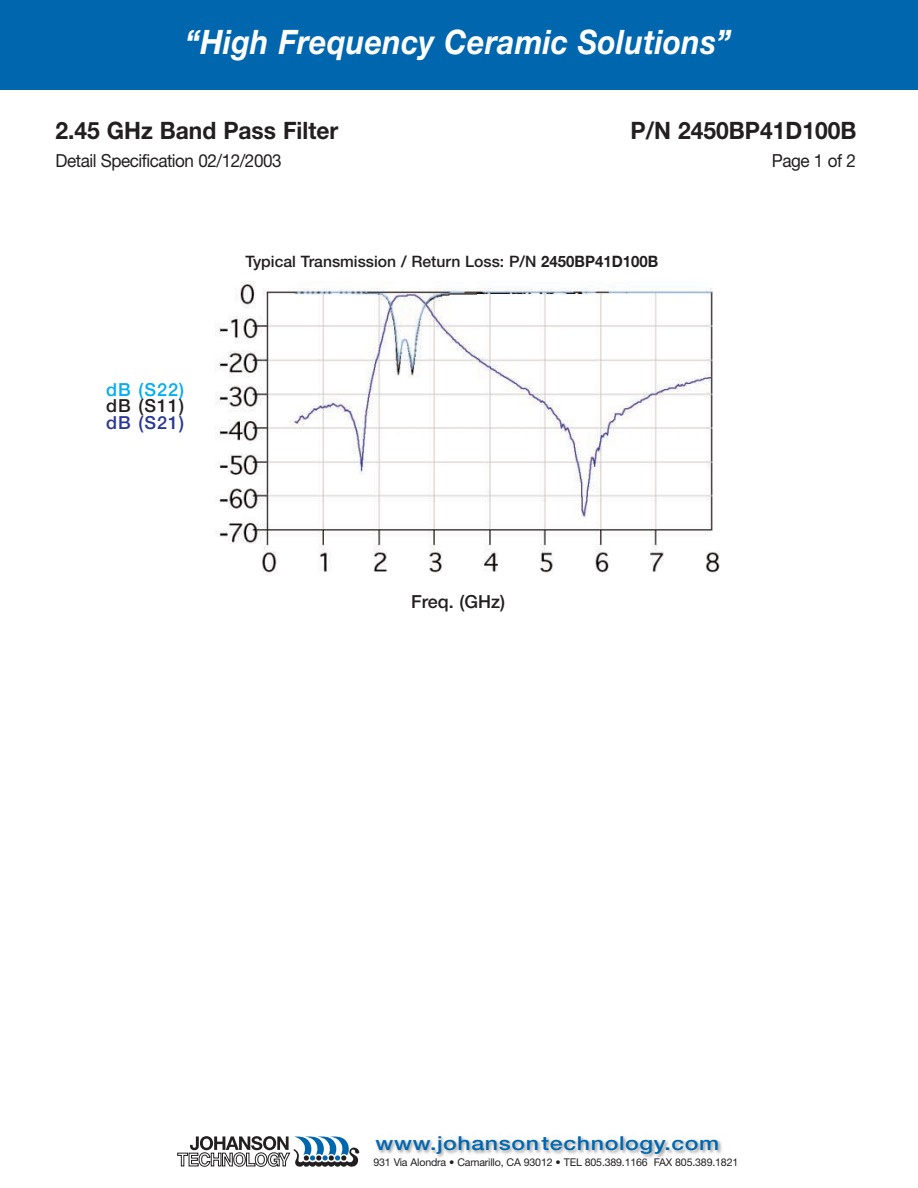
<style>
.page{position:relative;width:918px;height:1188px;background:#fff}
.page>*{position:absolute;margin:0;border:0;box-sizing:border-box;transform-origin:0 0}
.t1{font:italic 700 33.75px "Helvetica Neue";letter-spacing:.01em;color:#fff;scale:.9 1}
.t2{font:700 24px "Helvetica Neue";color:#231f20;scale:.95 1}
.t3{font:500 19.2px "Helvetica Neue";letter-spacing:.03em;color:#0066ae;scale:1.2 1}
.t4{font:18px "Helvetica Neue";letter-spacing:-.03em;color:#231f20;scale:.95 1}
.t5{font:500 18px "Helvetica Neue";color:#231f20}
.t6{font:500 18px "Helvetica Neue";color:#00aeef}
.t7{font:500 18px "Helvetica Neue";color:#293795}
.t8{font:500 15.75px "Helvetica Neue";color:#231f20}
.t9{font:10.65px "Helvetica Neue";letter-spacing:-.015em;color:#231f20}
.s1{font-weight:700}
</style>
<div class="page">
<div style="left:0;top:0;width:918px;height:90px;background:#0066ae"></div>
<img style="left:376px;top:1136px;width:346px;height:23px">
<svg style="left:177px;top:1136px;width:182px;height:31px"></svg>
<img style="left:215px;top:281px;width:505px;height:292px">
<h1 class="t1" style="left:185px;top:30px;width:608px">“High Frequency Ceramic Solutions”</h1>
<h2 class="t2" style="left:56px;top:122px;width:299px">2.45 GHz Band Pass Filter</h2>
<h2 class="t2" style="left:631px;top:122px;width:239px">P/N 2450BP41D100B</h2>
<h3 class="t4" style="left:56px;top:154px;width:239px">Detail Specification 02/12/2003</h3>
<h3 class="t4" style="left:772px;top:154px;width:90px">Page 1 of 2</h3>
<h3 class="t6" style="left:106px;top:383px;width:79px">dB (S22)</h3>
<h3 class="t5" style="left:106px;top:399px;width:79px">dB (S11)</h3>
<h3 class="t7" style="left:106px;top:416px;width:79px">dB (S21)</h3>
<h3 class="t8" style="left:246px;top:255px;width:414px">Typical Transmission / Return Loss: P/N <span class="s1">2450BP41D100B</span></h3>
<h3 class="t5" style="left:411px;top:595px;width:95px">Freq. (GHz)</h3>
<h3 class="t3" style="left:376px;top:1136px;width:288px">www.johansontechnology.com</h3>
<p class="t9" style="left:373px;top:1159px;width:366px">931 Via Alondra • Camarillo, CA 93012 • TEL 805.389.1166 FAX 805.389.1821</p>
</div>
